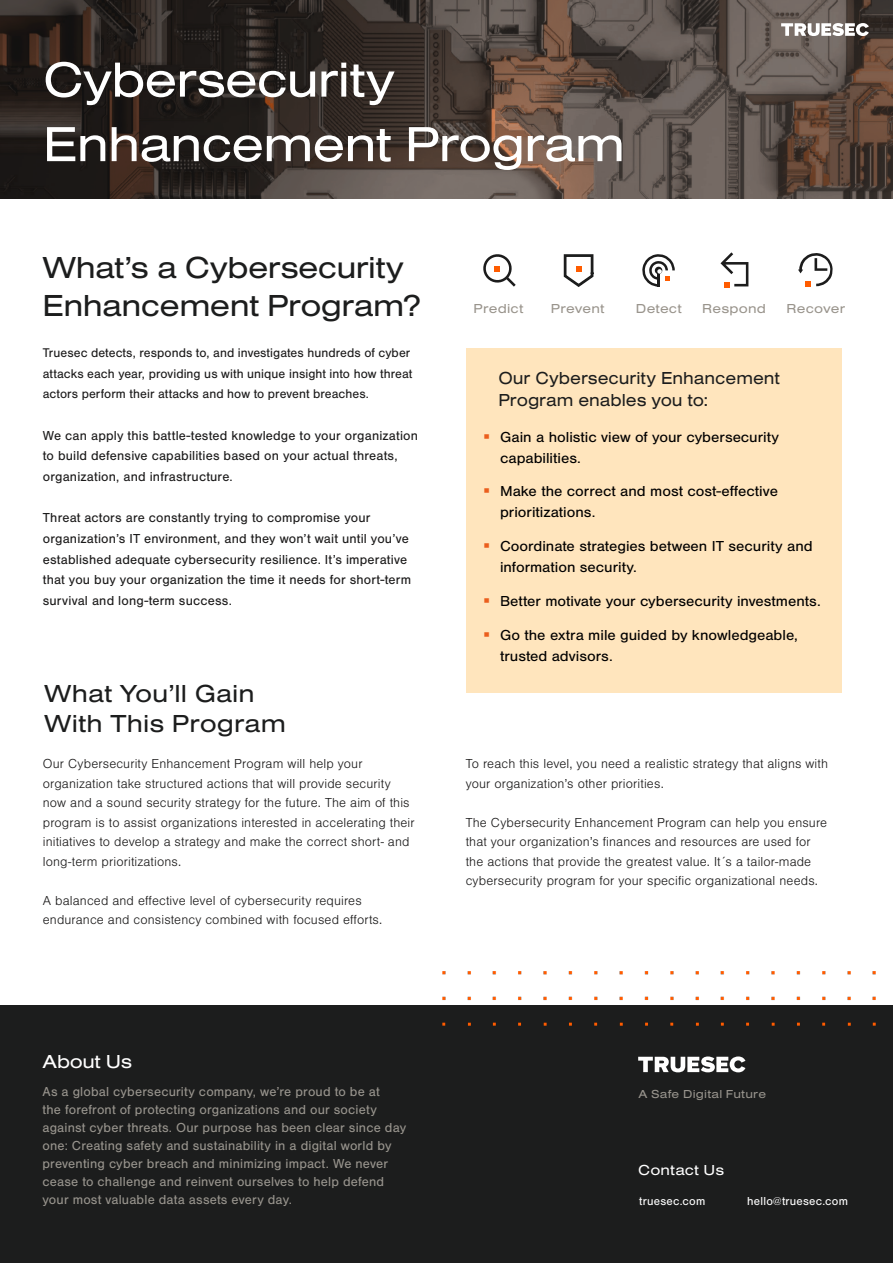
<style>
.page{position:relative;width:893px;height:1263px;background:#fff}
.page>*{position:absolute;margin:0;border:0;box-sizing:border-box;transform-origin:0 0}
.t1{font:51px/64.5px "Nimbus San Ext";letter-spacing:-.025em;color:#fff}
.t2{font:31.5px/37.8px "Nimbus San Ext";letter-spacing:-.02em;color:#1c1d1d}
.t3{font:25.5px/30.6px "Nimbus San Ext";color:#1c1d1d}
.t4{font:19.5px "Nimbus San Ext";letter-spacing:-.02em;color:#fff}
.t5{font:18px/21.6px "Nimbus San Ext";letter-spacing:-.005em;color:#1c1d1d;scale:.94 1}
.t6{font:15px/21px "Nimbus San";color:#000;scale:1.05 1}
.t7{font:15px "Nimbus San Ext";letter-spacing:.01em;color:#fff}
.t8{font:300 13.5px/19.5px "Nimbus San";letter-spacing:.01em;color:#1b1a1a}
.t9{font:13.5px/20.7px "Nimbus San";letter-spacing:.015em;color:#1b1a1a}
.t10{font:13.5px/18px "Nimbus San";letter-spacing:.01em;color:#98948d}
.t11{font:13.5px "Nimbus San Ext";letter-spacing:.015em;color:#99948c}
.t12{font:13.05px/20.7px "Nimbus San";letter-spacing:.005em;color:#1b1a1a}
.t13{font:12px "Nimbus San";letter-spacing:.02em;color:#fff}
.t14{font:12px "Nimbus San Ext";letter-spacing:.02em;color:#98948d}
</style>
<div class="page">
<img style="left:0;top:0;width:893px;height:198px">
<svg style="left:781px;top:23px;width:88px;height:13px"></svg>
<div style="left:467px;top:348px;width:375px;height:345px;background:#ffe5bd"></div>
<div style="left:0;top:1005px;width:893px;height:258px;background:#1c1d1d"></div>
<svg style="left:638px;top:1056px;width:107px;height:16px"></svg>
<img style="left:442px;top:971px;width:433px;height:54px">
<svg style="left:483px;top:254px;width:33px;height:33px"></svg>
<svg style="left:563px;top:254px;width:31px;height:33px"></svg>
<svg style="left:642px;top:254px;width:33px;height:33px"></svg>
<svg style="left:720px;top:252px;width:28px;height:35px"></svg>
<svg style="left:798px;top:253px;width:35px;height:34px"></svg>
<h1 class="t1" style="left:43px;top:48px;width:584px">Cybersecurity<br>Enhancement Program</h1>
<h2 class="t2" style="left:42px;top:249px;width:380px">What’s a Cybersecurity<br>Enhancement Program?</h2>
<p class="t12" style="left:43px;top:342px;width:371px">Truesec detects, responds to, and investigates hundreds of cyber attacks each year, providing us with unique insight into how threat actors perform their attacks and how to prevent breaches.</p>
<p class="t9" style="left:43px;top:425px;width:377px">We can apply this battle-tested knowledge to your organization to build defensive capabilities based on your actual threats, organization, and infrastructure.</p>
<p class="t9" style="left:43px;top:508px;width:370px">Threat actors are constantly trying to compromise your organization’s IT environment, and they won’t wait until you’ve established adequate cybersecurity resilience. It’s imperative that you buy your organization the time it needs for short-term survival and long-term success.</p>
<h3 class="t3" style="left:44px;top:678px;width:243px">What You’ll Gain<br>With This Program</h3>
<p class="t8" style="left:43px;top:754px;width:373px">Our Cybersecurity Enhancement Program will help your organization take structured actions that will provide security now and a sound security strategy for the future. The aim of this program is to assist organizations interested in accelerating their initiatives to develop a strategy and make the correct short- and long-term prioritizations.</p>
<p class="t8" style="left:43px;top:891px;width:341px">A balanced and effective level of cybersecurity requires endurance and consistency combined with focused efforts.</p>
<p class="t11" style="left:473px;top:301px;width:51px">Predict</p>
<p class="t11" style="left:551px;top:301px;width:55px">Prevent</p>
<p class="t11" style="left:636px;top:301px;width:47px">Detect</p>
<p class="t11" style="left:702px;top:301px;width:65px">Respond</p>
<p class="t11" style="left:787px;top:301px;width:60px">Recover</p>
<h3 class="t5" style="left:498px;top:367px;width:301px">Our Cybersecurity Enhancement<br>Program enables you to:</h3>
<p class="t6" style="left:500px;top:426px;width:267px">Gain a holistic view of your cybersecurity capabilities.</p>
<p class="t6" style="left:500px;top:481px;width:266px">Make the correct and most cost-effective prioritizations.</p>
<p class="t6" style="left:500px;top:536px;width:299px">Coordinate strategies between IT security and information security.</p>
<p class="t6" style="left:500px;top:591px;width:307px">Better motivate your cybersecurity investments.</p>
<p class="t6" style="left:500px;top:624px;width:285px">Go the extra mile guided by knowledgeable, trusted advisors.</p>
<p class="t8" style="left:466px;top:754px;width:364px">To reach this level, you need a realistic strategy that aligns with your organization’s other priorities.</p>
<p class="t8" style="left:466px;top:813px;width:363px">The Cybersecurity Enhancement Program can help you ensure that your organization’s finances and resources are used for the actions that provide the greatest value. It´s a tailor-made cybersecurity program for your specific organizational needs.</p>
<h3 class="t4" style="left:43px;top:1050px;width:91px">About Us</h3>
<p class="t10" style="left:43px;top:1082px;width:365px">As a global cybersecurity company, we’re proud to be at<br>the forefront of protecting organizations and our society against cyber threats. Our purpose has been clear since day one: Creating safety and sustainability in a digital world by preventing cyber breach and minimizing impact. We never cease to challenge and reinvent ourselves to help defend your most valuable data assets every day.</p>
<p class="t14" style="left:638px;top:1087px;width:129px">A Safe Digital Future</p>
<p class="t7" style="left:638px;top:1162px;width:87px">Contact Us</p>
<p class="t13" style="left:639px;top:1195px;width:68px">truesec.com</p>
<p class="t13" style="left:747px;top:1195px;width:102px">hello@truesec.com</p>
<p class="t13" style="left:736px;top:1199px;width:68px">truesec.com</p>
</div>
